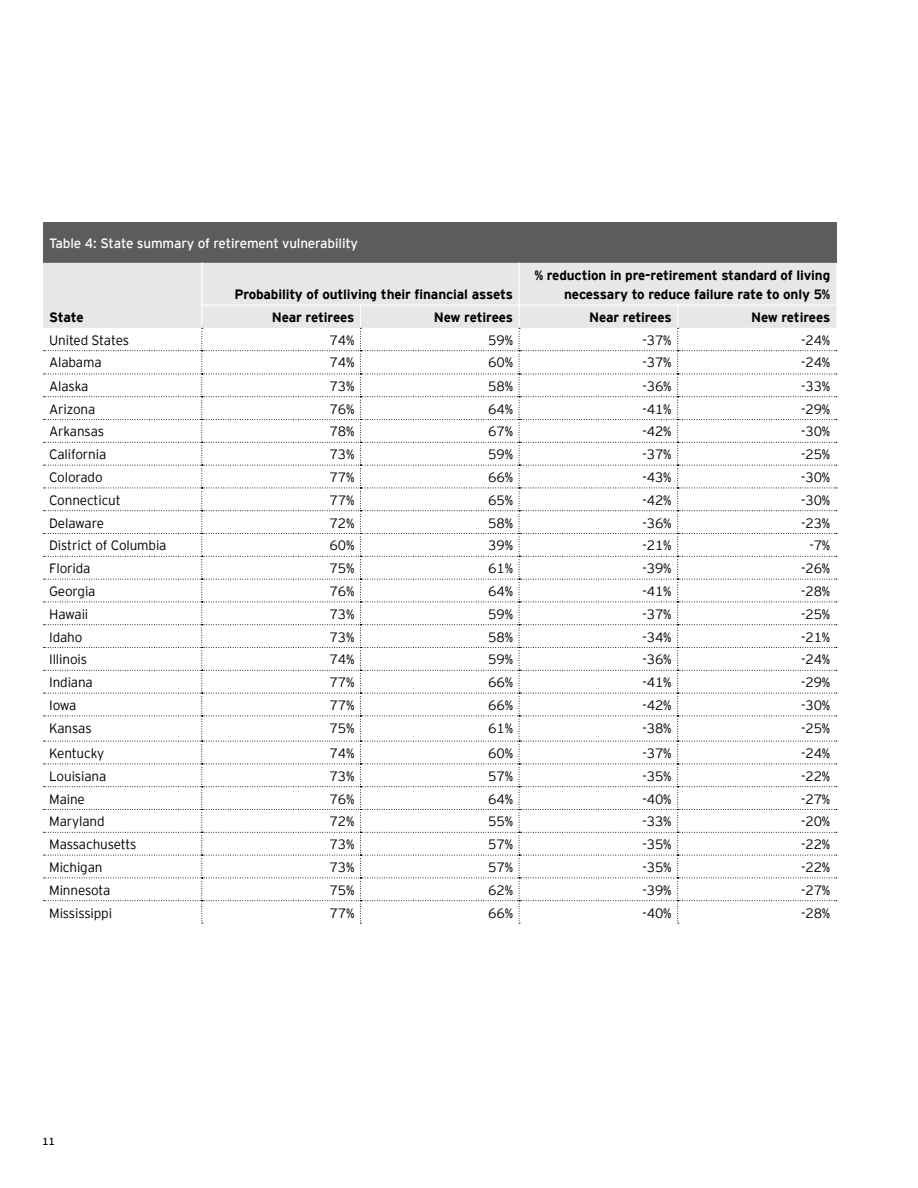
<style>
.page{position:relative;width:918px;height:1188px;background:#fff}
.page>*{position:absolute;margin:0;border:0;box-sizing:border-box;transform-origin:0 0}
.t1{font:300 13.5px "EY Interstate";letter-spacing:-.01em;color:#000}
.t2{font:700 13.5px/19.5px "EY Interstate";letter-spacing:-.01em;color:#000;text-align:right}
.t3{font:13.5px "EY Interstate";letter-spacing:-.01em;color:#fff}
.t4{font:10.5px "EY Interstate";color:#000}
</style>
<div class="page">
<div style="left:43px;top:222px;width:793px;height:41px;background:#5b5c5e"></div>
<svg style="left:44px;top:263px;width:793px;height:661px"></svg>
<p class="t3" style="left:49px;top:236px;width:310px">Table 4: State summary of retirement vulnerability</p>
<p class="t2" style="left:234px;top:285px;width:280px">Probability of outliving their financial assets</p>
<p class="t2" style="left:535px;top:265px;width:297px">% reduction in pre-retirement standard of living necessary to reduce failure rate to only 5%</p>
<p class="t2" style="left:49px;top:307px;width:36px">State</p>
<p class="t2" style="left:272px;top:307px;width:84px">Near retirees</p>
<p class="t2" style="left:434px;top:307px;width:81px">New retirees</p>
<p class="t2" style="left:589px;top:307px;width:84px">Near retirees</p>
<p class="t2" style="left:751px;top:307px;width:81px">New retirees</p>
<p class="t1" style="left:49px;top:332px;width:81px">United States</p>
<p class="t1" style="left:330px;top:332px;width:26px">74%</p>
<p class="t1" style="left:488px;top:332px;width:26px">59%</p>
<p class="t1" style="left:643px;top:332px;width:31px">-37%</p>
<p class="t1" style="left:801px;top:332px;width:31px">-24%</p>
<p class="t1" style="left:49px;top:355px;width:54px">Alabama</p>
<p class="t1" style="left:330px;top:355px;width:26px">74%</p>
<p class="t1" style="left:488px;top:355px;width:26px">60%</p>
<p class="t1" style="left:643px;top:355px;width:31px">-37%</p>
<p class="t1" style="left:801px;top:355px;width:31px">-24%</p>
<p class="t1" style="left:49px;top:379px;width:41px">Alaska</p>
<p class="t1" style="left:330px;top:379px;width:26px">73%</p>
<p class="t1" style="left:488px;top:379px;width:26px">58%</p>
<p class="t1" style="left:643px;top:379px;width:31px">-36%</p>
<p class="t1" style="left:801px;top:379px;width:31px">-33%</p>
<p class="t1" style="left:49px;top:401px;width:48px">Arizona</p>
<p class="t1" style="left:330px;top:401px;width:26px">76%</p>
<p class="t1" style="left:488px;top:401px;width:26px">64%</p>
<p class="t1" style="left:643px;top:401px;width:31px">-41%</p>
<p class="t1" style="left:801px;top:401px;width:31px">-29%</p>
<p class="t1" style="left:49px;top:424px;width:56px">Arkansas</p>
<p class="t1" style="left:330px;top:424px;width:26px">78%</p>
<p class="t1" style="left:488px;top:424px;width:26px">67%</p>
<p class="t1" style="left:643px;top:424px;width:31px">-42%</p>
<p class="t1" style="left:801px;top:424px;width:31px">-30%</p>
<p class="t1" style="left:49px;top:447px;width:59px">California</p>
<p class="t1" style="left:330px;top:447px;width:26px">73%</p>
<p class="t1" style="left:488px;top:447px;width:26px">59%</p>
<p class="t1" style="left:643px;top:447px;width:31px">-37%</p>
<p class="t1" style="left:801px;top:447px;width:31px">-25%</p>
<p class="t1" style="left:49px;top:470px;width:55px">Colorado</p>
<p class="t1" style="left:330px;top:470px;width:26px">77%</p>
<p class="t1" style="left:488px;top:470px;width:26px">66%</p>
<p class="t1" style="left:643px;top:470px;width:31px">-43%</p>
<p class="t1" style="left:801px;top:470px;width:31px">-30%</p>
<p class="t1" style="left:49px;top:493px;width:73px">Connecticut</p>
<p class="t1" style="left:330px;top:493px;width:26px">77%</p>
<p class="t1" style="left:488px;top:493px;width:26px">65%</p>
<p class="t1" style="left:643px;top:493px;width:31px">-42%</p>
<p class="t1" style="left:801px;top:493px;width:31px">-30%</p>
<p class="t1" style="left:49px;top:515px;width:56px">Delaware</p>
<p class="t1" style="left:330px;top:515px;width:26px">72%</p>
<p class="t1" style="left:488px;top:515px;width:26px">58%</p>
<p class="t1" style="left:643px;top:515px;width:31px">-36%</p>
<p class="t1" style="left:801px;top:515px;width:31px">-23%</p>
<p class="t1" style="left:49px;top:538px;width:119px">District of Columbia</p>
<p class="t1" style="left:330px;top:538px;width:26px">60%</p>
<p class="t1" style="left:488px;top:538px;width:26px">39%</p>
<p class="t1" style="left:643px;top:538px;width:31px">-21%</p>
<p class="t1" style="left:810px;top:538px;width:22px">-7%</p>
<p class="t1" style="left:49px;top:561px;width:43px">Florida</p>
<p class="t1" style="left:330px;top:561px;width:26px">75%</p>
<p class="t1" style="left:488px;top:561px;width:26px">61%</p>
<p class="t1" style="left:643px;top:561px;width:31px">-39%</p>
<p class="t1" style="left:801px;top:561px;width:31px">-26%</p>
<p class="t1" style="left:49px;top:584px;width:48px">Georgia</p>
<p class="t1" style="left:330px;top:584px;width:26px">76%</p>
<p class="t1" style="left:488px;top:584px;width:26px">64%</p>
<p class="t1" style="left:643px;top:584px;width:31px">-41%</p>
<p class="t1" style="left:801px;top:584px;width:31px">-28%</p>
<p class="t1" style="left:49px;top:607px;width:41px">Hawaii</p>
<p class="t1" style="left:330px;top:607px;width:26px">73%</p>
<p class="t1" style="left:488px;top:607px;width:26px">59%</p>
<p class="t1" style="left:643px;top:607px;width:31px">-37%</p>
<p class="t1" style="left:801px;top:607px;width:31px">-25%</p>
<p class="t1" style="left:49px;top:629px;width:35px">Idaho</p>
<p class="t1" style="left:330px;top:629px;width:26px">73%</p>
<p class="t1" style="left:488px;top:629px;width:26px">58%</p>
<p class="t1" style="left:643px;top:629px;width:31px">-34%</p>
<p class="t1" style="left:801px;top:629px;width:31px">-21%</p>
<p class="t1" style="left:49px;top:652px;width:39px">Illinois</p>
<p class="t1" style="left:330px;top:652px;width:26px">74%</p>
<p class="t1" style="left:488px;top:652px;width:26px">59%</p>
<p class="t1" style="left:643px;top:652px;width:31px">-36%</p>
<p class="t1" style="left:801px;top:652px;width:31px">-24%</p>
<p class="t1" style="left:49px;top:675px;width:45px">Indiana</p>
<p class="t1" style="left:330px;top:675px;width:26px">77%</p>
<p class="t1" style="left:488px;top:675px;width:26px">66%</p>
<p class="t1" style="left:643px;top:675px;width:31px">-41%</p>
<p class="t1" style="left:801px;top:675px;width:31px">-29%</p>
<p class="t1" style="left:49px;top:698px;width:29px">Iowa</p>
<p class="t1" style="left:330px;top:698px;width:26px">77%</p>
<p class="t1" style="left:488px;top:698px;width:26px">66%</p>
<p class="t1" style="left:643px;top:698px;width:31px">-42%</p>
<p class="t1" style="left:801px;top:698px;width:31px">-30%</p>
<p class="t1" style="left:49px;top:721px;width:44px">Kansas</p>
<p class="t1" style="left:330px;top:721px;width:26px">75%</p>
<p class="t1" style="left:488px;top:721px;width:26px">61%</p>
<p class="t1" style="left:643px;top:721px;width:31px">-38%</p>
<p class="t1" style="left:801px;top:721px;width:31px">-25%</p>
<p class="t1" style="left:49px;top:746px;width:56px">Kentucky</p>
<p class="t1" style="left:330px;top:746px;width:26px">74%</p>
<p class="t1" style="left:488px;top:746px;width:26px">60%</p>
<p class="t1" style="left:643px;top:746px;width:31px">-37%</p>
<p class="t1" style="left:801px;top:746px;width:31px">-24%</p>
<p class="t1" style="left:49px;top:769px;width:59px">Louisiana</p>
<p class="t1" style="left:330px;top:769px;width:26px">73%</p>
<p class="t1" style="left:488px;top:769px;width:26px">57%</p>
<p class="t1" style="left:643px;top:769px;width:31px">-35%</p>
<p class="t1" style="left:801px;top:769px;width:31px">-22%</p>
<p class="t1" style="left:49px;top:791px;width:37px">Maine</p>
<p class="t1" style="left:330px;top:791px;width:26px">76%</p>
<p class="t1" style="left:488px;top:791px;width:26px">64%</p>
<p class="t1" style="left:643px;top:791px;width:31px">-40%</p>
<p class="t1" style="left:801px;top:791px;width:31px">-27%</p>
<p class="t1" style="left:49px;top:814px;width:57px">Maryland</p>
<p class="t1" style="left:330px;top:814px;width:26px">72%</p>
<p class="t1" style="left:488px;top:814px;width:26px">55%</p>
<p class="t1" style="left:643px;top:814px;width:31px">-33%</p>
<p class="t1" style="left:801px;top:814px;width:31px">-20%</p>
<p class="t1" style="left:49px;top:837px;width:89px">Massachusetts</p>
<p class="t1" style="left:330px;top:837px;width:26px">73%</p>
<p class="t1" style="left:488px;top:837px;width:26px">57%</p>
<p class="t1" style="left:643px;top:837px;width:31px">-35%</p>
<p class="t1" style="left:801px;top:837px;width:31px">-22%</p>
<p class="t1" style="left:49px;top:860px;width:55px">Michigan</p>
<p class="t1" style="left:330px;top:860px;width:26px">73%</p>
<p class="t1" style="left:488px;top:860px;width:26px">57%</p>
<p class="t1" style="left:643px;top:860px;width:31px">-35%</p>
<p class="t1" style="left:801px;top:860px;width:31px">-22%</p>
<p class="t1" style="left:49px;top:883px;width:63px">Minnesota</p>
<p class="t1" style="left:330px;top:883px;width:26px">75%</p>
<p class="t1" style="left:488px;top:883px;width:26px">62%</p>
<p class="t1" style="left:643px;top:883px;width:31px">-39%</p>
<p class="t1" style="left:801px;top:883px;width:31px">-27%</p>
<p class="t1" style="left:49px;top:905px;width:64px">Mississippi</p>
<p class="t1" style="left:330px;top:905px;width:26px">77%</p>
<p class="t1" style="left:488px;top:905px;width:26px">66%</p>
<p class="t1" style="left:643px;top:905px;width:31px">-40%</p>
<p class="t1" style="left:801px;top:905px;width:31px">-28%</p>
<p class="t4" style="left:42px;top:1135px;width:14px">11</p>
</div>
